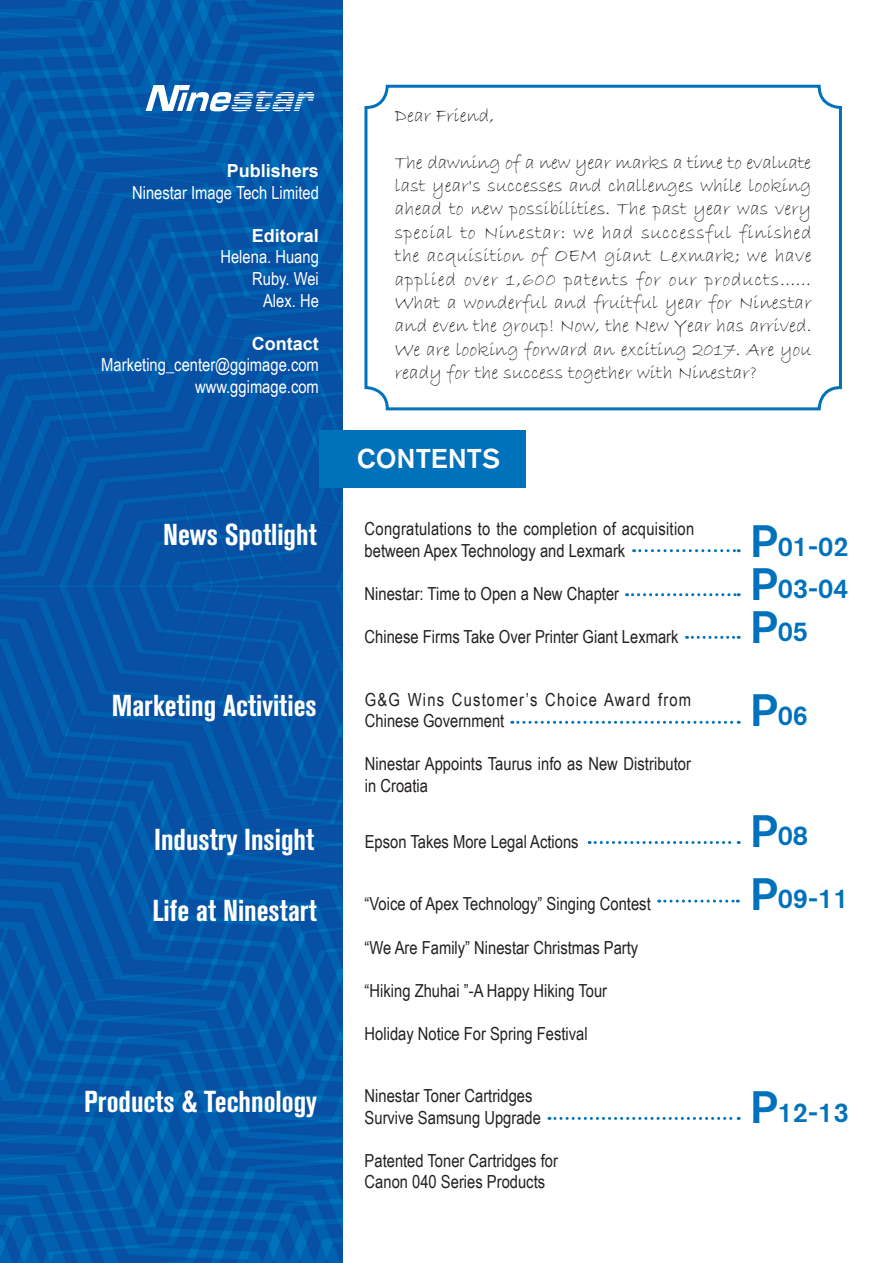
<style>
.page{position:relative;width:893px;height:1263px;background:#fff}
.page>*{position:absolute;margin:0;border:0;box-sizing:border-box;transform-origin:0 0}
.t1{font:700 condensed 30px "Akzidenz Grotesk BQ";color:#fff}
.t2{font:500 27px "Akzidenz Grotesk BQ";color:#0072bc}
.t3{font:500 27px "Akzidenz Grotesk BQ";color:#fff}
.t4{font:19.5px/23.4px "Bradley Hand ITC";color:#231f20;text-align:justify}
.t5{font:18px/21.6px "Arial Narrow";color:#231f20}
.t6{font:18px "Arial Narrow";color:#fff}
.t7{font:18px/21.6px "Arial Narrow";letter-spacing:.065em;color:#231f20}
.t8{font:700 18px "Arial";color:#fff}
.s1{font-size:45px}
</style>
<div class="page">
<img style="left:0;top:0;width:342px;height:1263px">
<svg style="left:146px;top:85px;width:168px;height:26px"></svg>
<div style="left:319px;top:431px;width:206px;height:57px;background:#0072bc"></div>
<div style="left:364px;top:85px;width:478px;height:325px;border:3px solid #0072bc;border-radius:21px"></div>
<svg style="left:634px;top:549px;width:105px;height:3px"></svg>
<svg style="left:627px;top:593px;width:112px;height:3px"></svg>
<svg style="left:686px;top:636px;width:53px;height:3px"></svg>
<svg style="left:512px;top:721px;width:227px;height:3px"></svg>
<svg style="left:589px;top:841px;width:150px;height:3px"></svg>
<svg style="left:549px;top:1117px;width:190px;height:3px"></svg>
<svg style="left:659px;top:899px;width:79px;height:3px"></svg>
<p class="t8" style="left:227px;top:159px;width:94px">Publishers</p>
<p class="t6" style="left:132px;top:179px;width:188px">Ninestar Image Tech Limited</p>
<p class="t8" style="left:252px;top:223px;width:69px">Editoral</p>
<p class="t6" style="left:220px;top:244px;width:100px">Helena. Huang</p>
<p class="t6" style="left:252px;top:265px;width:68px">Ruby. Wei</p>
<p class="t6" style="left:263px;top:287px;width:57px">Alex. He</p>
<p class="t8" style="left:252px;top:331px;width:68px">Contact</p>
<p class="t6" style="left:101px;top:352px;width:219px">Marketing_center@ggimage.com</p>
<p class="t6" style="left:195px;top:373px;width:125px">www.ggimage.com</p>
<p class="t4" style="left:395px;top:104px;width:101px">Dear Friend,</p>
<p class="t4" style="left:395px;top:151px;width:418px">The dawning of a new year marks a time to evaluate last year's successes and challenges while looking ahead to new possibilities. The past year was very special to Ninestar: we had successful finished the acquisition of OEM giant Lexmark; we have applied over 1,600 patents for our products…… What a wonderful and fruitful year for Ninestar and even the group! Now, the New Year has arrived.<br>We are looking forward an exciting 2017. Are you ready for the success together with Ninestar?</p>
<p class="t3" style="left:357px;top:442px;width:144px">CONTENTS</p>
<p class="t1" style="left:163px;top:518px;width:155px">News Spotlight</p>
<p class="t5" style="left:365px;top:517px;width:331px">Congratulations to the completion of acquisition between Apex Technology and Lexmark</p>
<p class="t5" style="left:365px;top:582px;width:256px">Ninestar: Time to Open a New Chapter</p>
<p class="t5" style="left:365px;top:625px;width:315px">Chinese Firms Take Over Printer Giant Lexmark</p>
<p class="t2" style="left:750px;top:530px;width:100px"><span class="s1">P</span>01-02</p>
<p class="t2" style="left:750px;top:572px;width:100px"><span class="s1">P</span>03-04</p>
<p class="t2" style="left:750px;top:615px;width:60px"><span class="s1">P</span>05</p>
<p class="t1" style="left:112px;top:688px;width:207px">Marketing Activities</p>
<p class="t7" style="left:365px;top:688px;width:328px">G&amp;G Wins Customer’s Choice Award from<br>Chinese Government</p>
<p class="t5" style="left:365px;top:753px;width:328px">Ninestar Appoints Taurus info as New Distributor in Croatia</p>
<p class="t2" style="left:750px;top:698px;width:60px"><span class="s1">P</span>06</p>
<p class="t1" style="left:154px;top:823px;width:162px">Industry Insight</p>
<p class="t1" style="left:152px;top:893px;width:166px">Life at Ninestart</p>
<p class="t5" style="left:365px;top:830px;width:215px">Epson Takes More Legal Actions</p>
<p class="t5" style="left:365px;top:892px;width:288px">“Voice of Apex Technology” Singing Contest</p>
<p class="t5" style="left:365px;top:936px;width:275px">“We Are Family” Ninestar Christmas Party</p>
<p class="t5" style="left:365px;top:979px;width:244px">“Hiking Zhuhai ”-A Happy Hiking Tour</p>
<p class="t5" style="left:365px;top:1022px;width:225px">Holiday Notice For Spring Festival</p>
<p class="t2" style="left:750px;top:819px;width:60px"><span class="s1">P</span>08</p>
<p class="t2" style="left:750px;top:882px;width:100px"><span class="s1">P</span>09-11</p>
<p class="t1" style="left:84px;top:1085px;width:234px">Products &amp; Technology</p>
<p class="t5" style="left:365px;top:1084px;width:169px">Ninestar Toner Cartridges</p>
<p class="t5" style="left:365px;top:1106px;width:178px">Survive Samsung Upgrade</p>
<p class="t5" style="left:365px;top:1149px;width:195px">Patented Toner Cartridges for</p>
<p class="t5" style="left:365px;top:1171px;width:182px">Canon 040 Series Products</p>
<p class="t2" style="left:750px;top:1095px;width:100px"><span class="s1">P</span>12-13</p>
</div>
